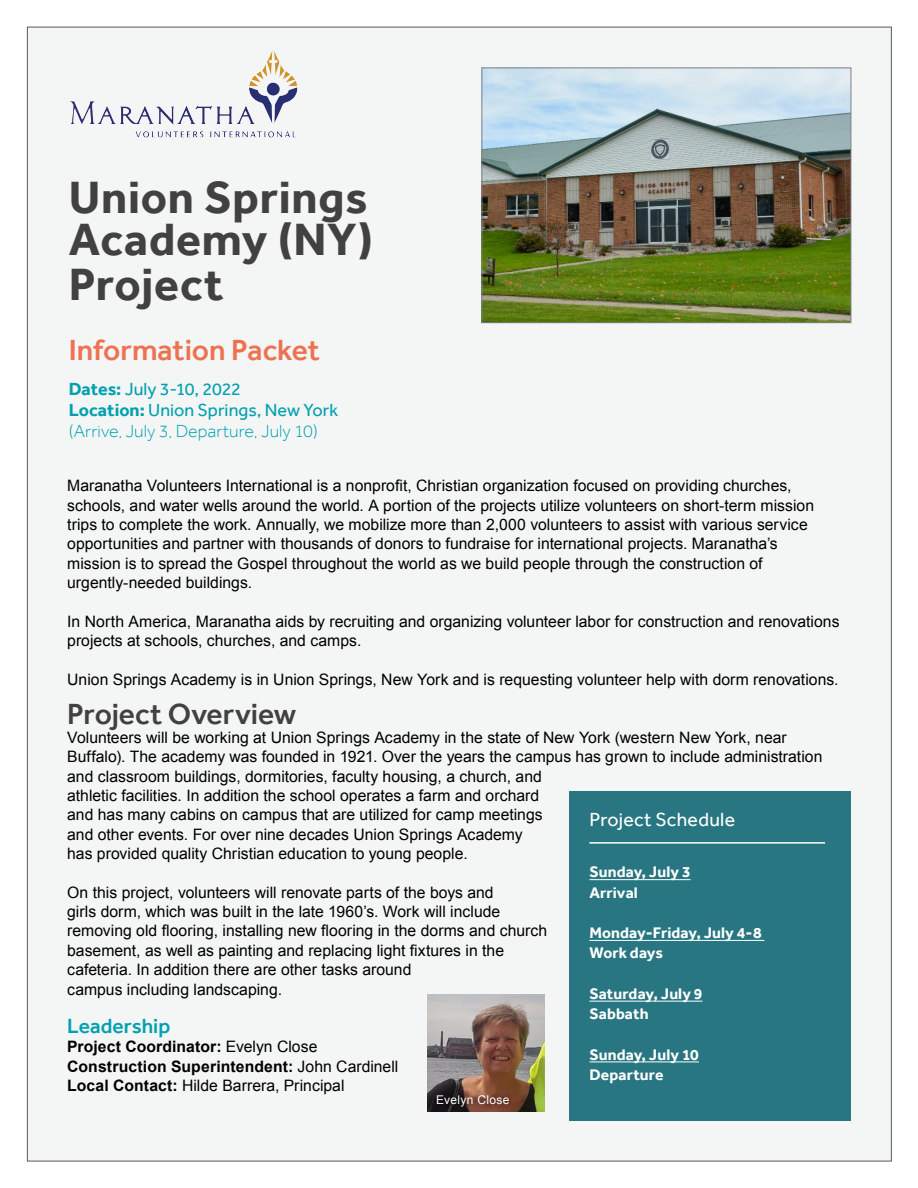
<style>
.page{position:relative;width:918px;height:1188px;background:#fff}
.page>*{position:absolute;margin:0;border:0;box-sizing:border-box;transform-origin:0 0}
.t1{font:700 46.5px/43.5px "Effra";letter-spacing:.015em;color:#414141}
.t2{font:500 30px "Effra";letter-spacing:-.005em;color:#ed7251}
.t3{font:500 30px "Effra";letter-spacing:-.005em;color:#414141}
.t4{font:500 21px "Effra";color:#00a0b0}
.t5{font:19.5px "Effra";letter-spacing:.01em;color:#fff}
.t6{font:18px/21px "Effra";color:#00a0b0}
.t7{font:15.75px/19.4px "Arial";color:#000}
.t8{font:700 15.75px/19.4px "Arial";letter-spacing:.005em;color:#000}
.t9{font:700 15.75px/20.2px "Effra";letter-spacing:.01em;color:#fff}
.t10{font:12px "Arial";letter-spacing:.03em;color:#fff}
.s1{font-weight:700}
.s2{font-weight:300}
.s3{font-weight:400}
</style>
<div class="page">
<div style="left:27px;top:27px;width:865px;height:1134px;background:#f4f5f5;border:1px solid #58595b"></div>
<img style="left:483px;top:70px;width:366px;height:251px">
<div style="left:481px;top:68px;width:370px;height:255px;border:1px solid #808285"></div>
<img style="left:249px;top:50px;width:48px;height:74px">
<div style="left:569px;top:791px;width:281px;height:329px;background:#277681"></div>
<hr style="left:589px;top:879px;width:102px;height:1px;background:#fff">
<hr style="left:589px;top:940px;width:175px;height:1px;background:#fff">
<hr style="left:589px;top:1001px;width:114px;height:1px;background:#fff">
<hr style="left:589px;top:1062px;width:110px;height:1px;background:#fff">
<hr style="left:589px;top:842px;width:236px;height:2px;background:#fff">
<div style="left:425px;top:993px;width:120px;height:120px;background:#414141;opacity:.1"></div>
<div style="left:431px;top:1089px;width:84px;height:22px;background:#000;opacity:.75"></div>
<h1 class="t1" style="left:69px;top:175px;width:306px">Union Springs<br>Academy (NY)<br>Project</h1>
<h2 class="t2" style="left:69px;top:332px;width:253px">Information Packet</h2>
<p class="t6" style="left:69px;top:378px;width:271px"><span class="s1">Dates:</span> July 3-10, 2022<br><span class="s1">Location:</span> Union Springs, New York <span class="s2">(Arrive, July 3, Departure, July 10)</span></p>
<p class="t7" style="left:67px;top:476px;width:748px">Maranatha Volunteers International is a nonprofit, Christian organization focused on providing churches, schools, and water wells around the world. A portion of the projects utilize volunteers on short-term mission trips to complete the work. Annually, we mobilize more than 2,000 volunteers to assist with various service opportunities and partner with thousands of donors to fundraise for international projects. Maranatha’s mission is to spread the Gospel throughout the world as we build people through the construction of urgently-needed buildings.</p>
<p class="t7" style="left:67px;top:612px;width:774px">In North America, Maranatha aids by recruiting and organizing volunteer labor for construction and renovations projects at schools, churches, and camps.</p>
<p class="t7" style="left:67px;top:670px;width:773px">Union Springs Academy is in Union Springs, New York and is requesting volunteer help with dorm renovations.</p>
<h2 class="t3" style="left:67px;top:696px;width:231px">Project Overview</h2>
<p class="t7" style="left:67px;top:728px;width:757px">Volunteers will be working at Union Springs Academy in the state of New York (western New York, near Buffalo). The academy was founded in 1921. Over the years the campus has grown to include administration and classroom buildings, dormitories, faculty housing, a church, and<br>athletic facilities. In addition the school operates a farm and orchard<br>and has many cabins on campus that are utilized for camp meetings<br>and other events. For over nine decades Union Springs Academy<br>has provided quality Christian education to young people.</p>
<p class="t7" style="left:67px;top:883px;width:482px">On this project, volunteers will renovate parts of the boys and<br>girls dorm, which was built in the late 1960’s. Work will include removing old flooring, installing new flooring in the dorms and church basement, as well as painting and replacing light fixtures in the cafeteria. In addition there are other tasks around<br>campus including landscaping.</p>
<h3 class="t4" style="left:67px;top:1014px;width:105px">Leadership</h3>
<p class="t8" style="left:67px;top:1038px;width:333px">Project Coordinator: <span class="s3">Evelyn Close<br></span>Construction Superintendent: <span class="s3">John Cardinell<br></span>Local Contact: <span class="s3">Hilde Barrera, Principal</span></p>
<p class="t5" style="left:589px;top:808px;width:147px">Project Schedule</p>
<p class="t9" style="left:589px;top:862px;width:103px">Sunday, July 3<br>Arrival</p>
<p class="t9" style="left:589px;top:922px;width:174px">Monday-Friday, July 4-8<br>Work days</p>
<p class="t9" style="left:589px;top:983px;width:115px">Saturday, July 9<br>Sabbath</p>
<p class="t9" style="left:589px;top:1044px;width:111px">Sunday, July 10<br>Departure</p>
<p class="t10" style="left:436px;top:1092px;width:75px">Evelyn Close</p>
</div>
